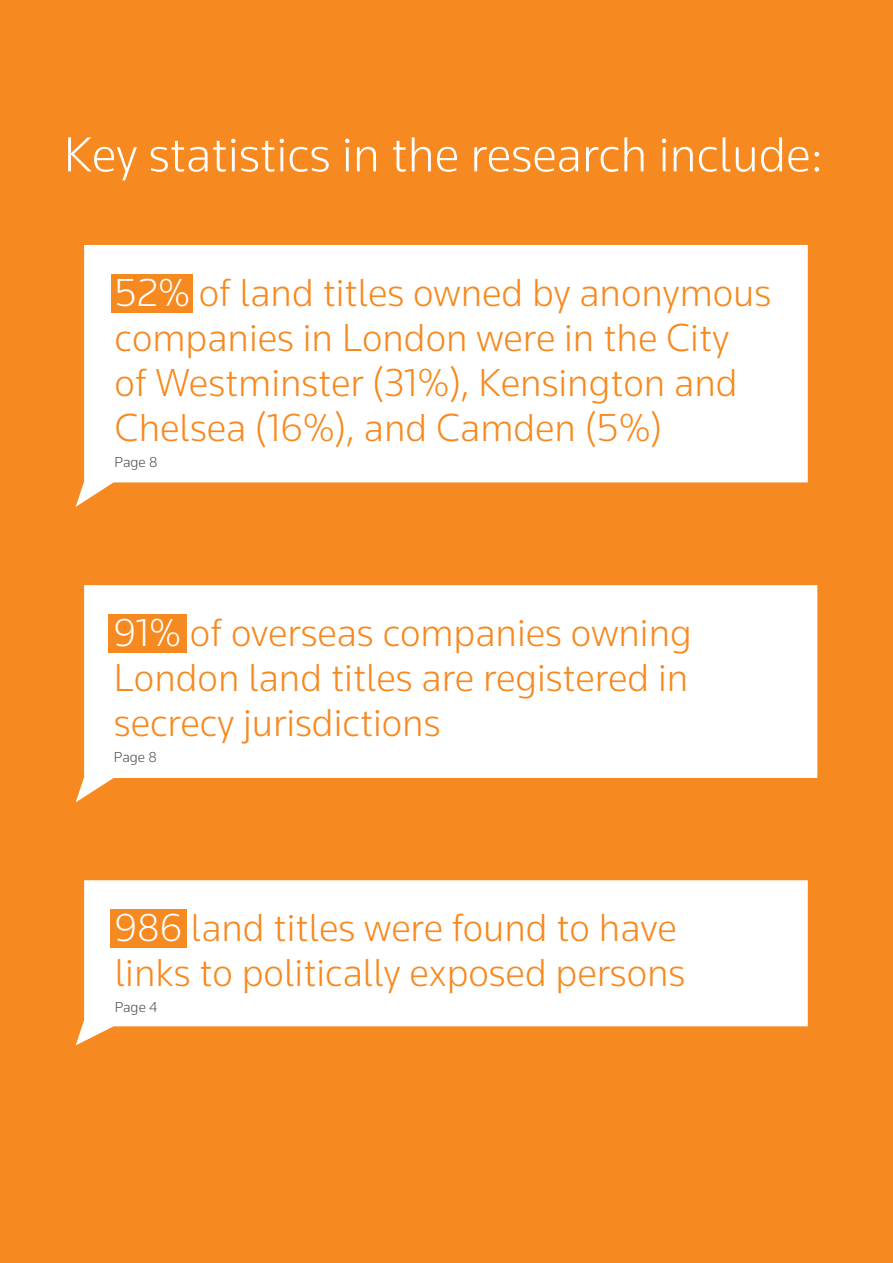
<style>
.page{position:relative;width:893px;height:1263px;background:#f6891f}
.page>*{position:absolute;margin:0;border:0;box-sizing:border-box;transform-origin:0 0}
.t1{font:300 51px "Knowledge";color:#fff}
.t2{font:300 40.5px/45px "Knowledge";color:#f6891f}
.t3{font:300 15px "Knowledge";color:#4b4c4d}
.s1{color:#fff}
</style>
<div class="page">
<svg style="left:76px;top:245px;width:732px;height:262px;background:#fef2e7"></svg>
<div style="left:112px;top:274px;width:81px;height:39px;background:#f6891f"></div>
<svg style="left:76px;top:880px;width:732px;height:165px;background:#fdf0e2"></svg>
<div style="left:111px;top:909px;width:76px;height:39px;background:#f6891f"></div>
<svg style="left:76px;top:585px;width:741px;height:217px;fill:#fff"></svg>
<div style="left:108px;top:614px;width:78px;height:38px;background:#f6891f"></div>
<p class="t1" style="left:64px;top:123px;width:760px">Key statistics in the research include:</p>
<p class="t2" style="left:115px;top:269px;width:658px"><span class="s1">52%</span> of land titles owned by anonymous companies in London were in the City of Westminster (31%), Kensington and Chelsea (16%), and Camden (5%)</p>
<p class="t3" style="left:115px;top:453px;width:44px">Page 8</p>
<p class="t2" style="left:114px;top:610px;width:579px;text-align:justify"><span class="s1">91%</span> of overseas companies owning London land titles are registered in secrecy jurisdictions</p>
<p class="t3" style="left:114px;top:748px;width:44px">Page 8</p>
<p class="t2" style="left:115px;top:905px;width:572px"><span class="s1">986</span> land titles were found to have links to politically exposed persons</p>
<p class="t3" style="left:115px;top:998px;width:44px">Page 4</p>
</div>
